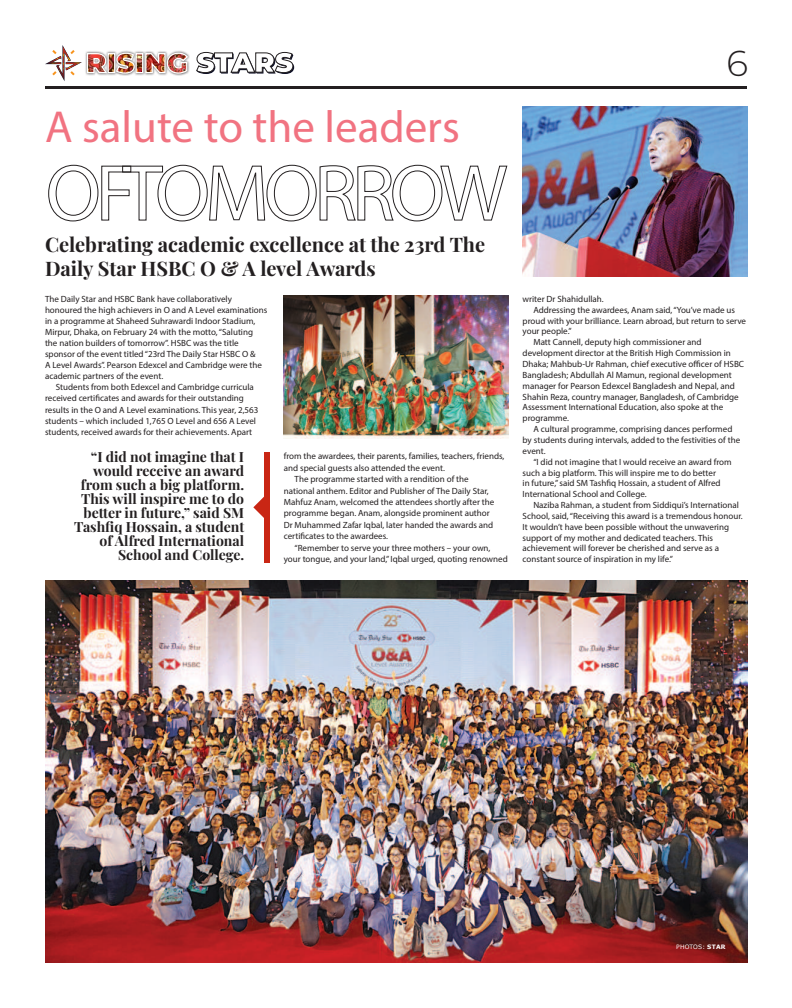
<style>
.page{position:relative;width:792px;height:1008px;background:#fff}
.page>*{position:absolute;margin:0;border:0;box-sizing:border-box;transform-origin:0 0}
.t1{font:45px "Myriad Pro";color:#f17381}
.t2{font:300 36px "Montserrat";color:#231f20}
.t3{font:700 20px/24px "Playfair Display";color:#231f20}
.t4{font:700 14px/14px "Playfair Display";color:#231f20;text-align:right}
.t5{font:9px "Myriad Pro";color:#231f20}
.t6{font:6px "Verdana";letter-spacing:.035em;color:#fff}
.s1{font-weight:700}
</style>
<div class="page">
<img style="left:45px;top:45px;width:144px;height:36px">
<svg style="left:196px;top:52px;width:98px;height:22px"></svg>
<hr style="left:45px;top:86px;width:702px;height:2px;background:#231f20">
<svg style="left:48px;top:164px;width:460px;height:58px"></svg>
<img style="left:284px;top:295px;width:224px;height:144px">
<img style="left:45px;top:580px;width:702px;height:383px">
<img style="left:523px;top:106px;width:224px;height:170px">
<div style="left:264px;top:452px;width:5px;height:110px;background:#c92614"></div>
<svg style="left:253px;top:496px;width:11px;height:22px"></svg>
<h1 class="t1" style="left:45px;top:100px;width:416px">A salute to the leaders</h1>
<h2 class="t2" style="left:727px;top:42px;width:23px">6</h2>
<h3 class="t3" style="left:45px;top:234px;width:442px">Celebrating academic excellence at the 23rd The<br>Daily Star HSBC O &amp; A level Awards</h3>
<p class="t5" style="left:45px;top:295px;width:188px">The Daily Star and HSBC Bank have collaboratively</p>
<p class="t5" style="left:45px;top:307px;width:224px">honoured the high achievers in O and A Level examinations</p>
<p class="t5" style="left:45px;top:318px;width:212px">in a programme at Shaheed Suhrawardi Indoor Stadium,</p>
<p class="t5" style="left:45px;top:329px;width:210px">Mirpur, Dhaka, on February 24 with the motto, “Saluting</p>
<p class="t5" style="left:45px;top:340px;width:195px">the nation builders of tomorrow”. HSBC was the title</p>
<p class="t5" style="left:45px;top:351px;width:212px">sponsor of the event titled “23rd The Daily Star HSBC O &amp;</p>
<p class="t5" style="left:45px;top:362px;width:219px">A Level Awards”. Pearson Edexcel and Cambridge were the</p>
<p class="t5" style="left:45px;top:373px;width:120px">academic partners of the event.</p>
<p class="t5" style="left:56px;top:384px;width:200px">Students from both Edexcel and Cambridge curricula</p>
<p class="t5" style="left:45px;top:395px;width:200px">received certificates and awards for their outstanding</p>
<p class="t5" style="left:45px;top:406px;width:215px">results in the O and A Level examinations. This year, 2,563</p>
<p class="t5" style="left:45px;top:417px;width:213px">students – which included 1,765 O Level and 656 A Level</p>
<p class="t5" style="left:45px;top:428px;width:209px">students, received awards for their achievements. Apart</p>
<h3 class="t4" style="left:74px;top:451px;width:172px">“I did not imagine that I would receive an award from such a big platform.<br>This will inspire me to do better in future,” said SM<br>Tashfiq Hossain, a student of Alfred International<br>School and College.</h3>
<p class="t5" style="left:284px;top:453px;width:222px">from the awardees, their parents, families, teachers, friends,</p>
<p class="t5" style="left:284px;top:464px;width:163px">and special guests also attended the event.</p>
<p class="t5" style="left:295px;top:476px;width:176px">The programme started with a rendition of the</p>
<p class="t5" style="left:284px;top:487px;width:206px">national anthem. Editor and Publisher of The Daily Star,</p>
<p class="t5" style="left:284px;top:498px;width:212px">Mahfuz Anam, welcomed the attendees shortly after the</p>
<p class="t5" style="left:284px;top:510px;width:208px">programme began. Anam, alongside prominent author</p>
<p class="t5" style="left:284px;top:521px;width:211px">Dr Muhammed Zafar Iqbal, later handed the awards and</p>
<p class="t5" style="left:284px;top:533px;width:106px">certificates to the awardees.</p>
<p class="t5" style="left:295px;top:544px;width:197px">“Remember to serve your three mothers – your own,</p>
<p class="t5" style="left:284px;top:556px;width:226px">your tongue, and your land,” Iqbal urged, quoting renowned</p>
<p class="t5" style="left:523px;top:295px;width:83px">writer Dr Shahidullah.</p>
<p class="t5" style="left:533px;top:306px;width:203px">Addressing the awardees, Anam said, “You’ve made us</p>
<p class="t5" style="left:523px;top:317px;width:225px">proud with your brilliance. Learn abroad, but return to serve</p>
<p class="t5" style="left:523px;top:328px;width:51px">your people.”</p>
<p class="t5" style="left:533px;top:339px;width:170px">Matt Cannell, deputy high commissioner and</p>
<p class="t5" style="left:523px;top:350px;width:210px">development director at the British High Commission in</p>
<p class="t5" style="left:523px;top:361px;width:223px">Dhaka; Mahbub-Ur Rahman, chief executive officer of HSBC</p>
<p class="t5" style="left:523px;top:371px;width:211px">Bangladesh; Abdullah Al Mamun, regional development</p>
<p class="t5" style="left:523px;top:382px;width:214px">manager for Pearson Edexcel Bangladesh and Nepal, and</p>
<p class="t5" style="left:523px;top:393px;width:218px">Shahin Reza, country manager, Bangladesh, of Cambridge</p>
<p class="t5" style="left:523px;top:404px;width:202px">Assessment International Education, also spoke at the</p>
<p class="t5" style="left:523px;top:415px;width:48px">programme.</p>
<p class="t5" style="left:533px;top:426px;width:201px">A cultural programme, comprising dances performed</p>
<p class="t5" style="left:523px;top:436px;width:219px">by students during intervals, added to the festivities of the</p>
<p class="t5" style="left:523px;top:447px;width:25px">event.</p>
<p class="t5" style="left:533px;top:458px;width:200px">“I did not imagine that I would receive an award from</p>
<p class="t5" style="left:523px;top:469px;width:195px">such a big platform. This will inspire me to do better</p>
<p class="t5" style="left:523px;top:480px;width:200px">in future,” said SM Tashfiq Hossain, a student of Alfred</p>
<p class="t5" style="left:523px;top:491px;width:126px">International School and College.</p>
<p class="t5" style="left:533px;top:502px;width:207px">Naziba Rahman, a student from Siddiqui’s International</p>
<p class="t5" style="left:523px;top:512px;width:222px">School, said, “Receiving this award is a tremendous honour.</p>
<p class="t5" style="left:523px;top:523px;width:208px">It wouldn’t have been possible without the unwavering</p>
<p class="t5" style="left:523px;top:534px;width:192px">support of my mother and dedicated teachers. This</p>
<p class="t5" style="left:523px;top:545px;width:198px">achievement will forever be cherished and serve as a</p>
<p class="t5" style="left:523px;top:556px;width:152px">constant source of inspiration in my life.”</p>
<p class="t6" style="left:676px;top:943px;width:51px">PHOTOS: <span class="s1">STAR</span></p>
</div>
